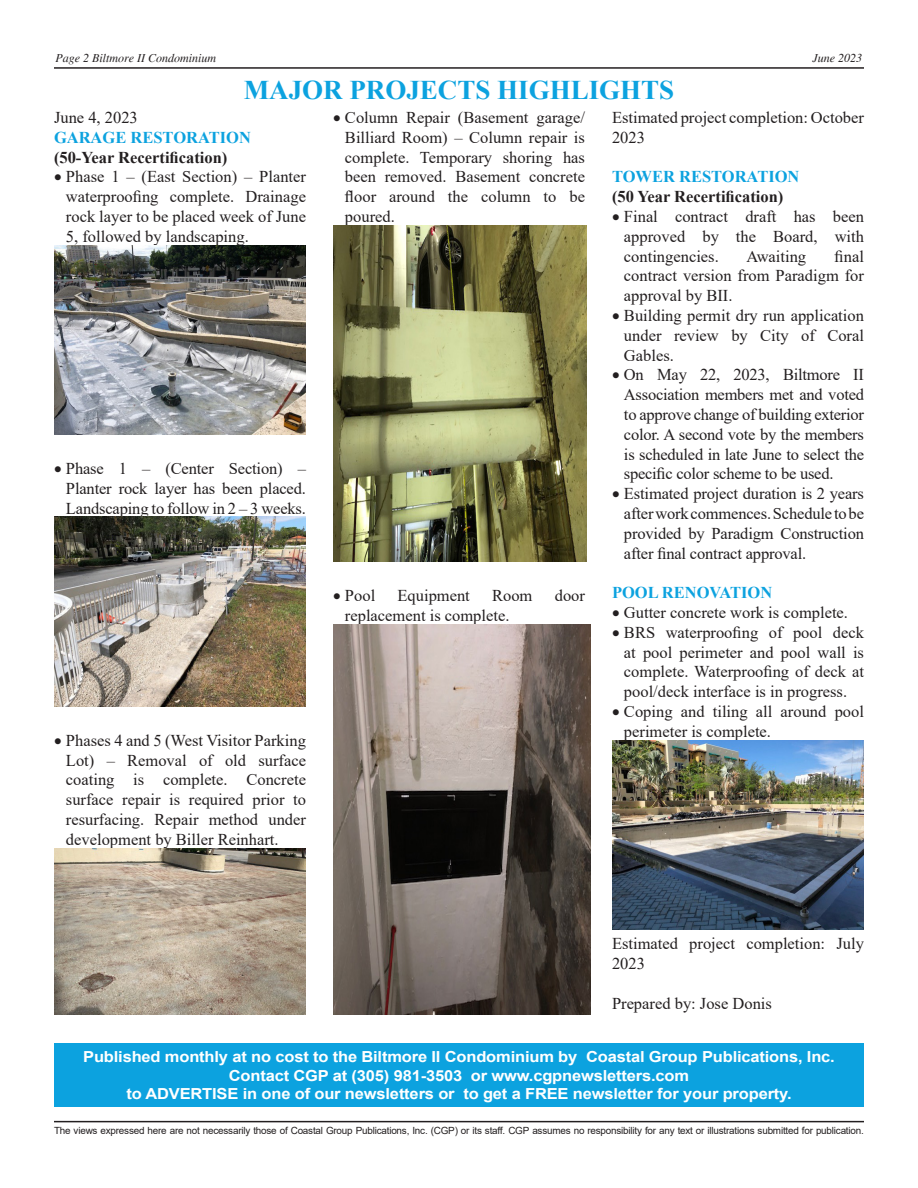
<style>
.page{position:relative;width:918px;height:1188px;background:#fff}
.page>*{position:absolute;margin:0;border:0;box-sizing:border-box;transform-origin:0 0}
.t1{font:700 27px "Times New Roman";color:#0ca2df}
.t2{font:16.5px/19.8px "Times New Roman";color:#231f20;text-align:justify}
.t3{font:700 16.5px "Times New Roman";color:#0ca2df}
.t4{font:700 16.5px "Times New Roman";color:#231f20}
.t5{font:700 15.15px/18.3px "Arial";letter-spacing:-.01em;color:#fff;text-align:center;scale:1.08 1}
.t6{font:italic 12px "Times";color:#231f20}
.t7{font:9.9px "Arial";letter-spacing:-.02em;color:#231f20}
</style>
<div class="page">
<hr style="left:54px;top:67px;width:810px;height:2px;background:#231f20">
<hr style="left:54px;top:1121px;width:810px;height:1px;background:#231f20">
<img style="left:54px;top:245px;width:252px;height:189px">
<img style="left:54px;top:517px;width:252px;height:189px">
<img style="left:54px;top:848px;width:252px;height:166px">
<img style="left:333px;top:225px;width:254px;height:336px">
<img style="left:333px;top:624px;width:257px;height:390px">
<img style="left:612px;top:740px;width:252px;height:189px">
<div style="left:54px;top:1043px;width:810px;height:64px;background:#0ca2df"></div>
<p class="t6" style="left:56px;top:52px;width:162px">Page 2 Biltmore II Condominium</p>
<p class="t6" style="left:812px;top:52px;width:51px">June 2023</p>
<h1 class="t1" style="left:244px;top:70px;width:432px">MAJOR PROJECTS HIGHLIGHTS</h1>
<p class="t2" style="left:54px;top:107px;width:85px">June 4, 2023</p>
<p class="t3" style="left:54px;top:125px;width:198px">GARAGE RESTORATION</p>
<p class="t4" style="left:54px;top:145px;width:175px">(50-Year Recertification)</p>
<p class="t2" style="left:66px;top:166px;width:242px;text-indent:-12px">• Phase 1 – (East Section) – Planter waterproofing complete. Drainage rock layer to be placed week of June 5, followed by landscaping.</p>
<p class="t2" style="left:66px;top:458px;width:242px;text-indent:-12px">• Phase 1 – (Center Section) – Planter rock layer has been placed.<br>Landscaping to follow in 2 – 3 weeks.</p>
<p class="t2" style="left:66px;top:730px;width:242px;text-indent:-12px">• Phases 4 and 5 (West Visitor Parking Lot) – Removal of old surface coating is complete. Concrete surface repair is required prior to resurfacing. Repair method under development by Biller Reinhart.</p>
<p class="t2" style="left:345px;top:107px;width:242px;text-indent:-12px">• Column Repair (Basement garage/ Billiard Room) – Column repair is complete. Temporary shoring has been removed. Basement concrete floor around the column to be poured.</p>
<p class="t2" style="left:333px;top:585px;width:44px">• Pool</p>
<p class="t2" style="left:398px;top:585px;width:74px">Equipment</p>
<p class="t2" style="left:492px;top:585px;width:42px">Room</p>
<p class="t2" style="left:555px;top:585px;width:32px">door</p>
<p class="t2" style="left:345px;top:605px;width:166px">replacement is complete.</p>
<p class="t2" style="left:612px;top:107px;width:254px">Estimated project completion: October<br>2023</p>
<p class="t3" style="left:612px;top:165px;width:189px">TOWER RESTORATION</p>
<p class="t4" style="left:612px;top:185px;width:173px">(50 Year Recertification)</p>
<p class="t2" style="left:624px;top:206px;width:242px;text-indent:-12px">• Final contract draft has been approved by the Board, with contingencies.</p>
<p class="t2" style="left:624px;top:246px;width:242px;text-indent:211px">final contract version from Paradigm for approval by BII.</p>
<p class="t2" style="left:624px;top:305px;width:242px;text-indent:-12px">• Building permit dry run application under review by City of Coral Gables.</p>
<p class="t2" style="left:624px;top:364px;width:242px;text-indent:-12px">• On May 22, 2023, Biltmore II Association members met and voted to approve change of building exterior color. A second vote by the members is scheduled in late June to select the specific color scheme to be used.</p>
<p class="t2" style="left:624px;top:483px;width:242px;text-indent:-12px">• Estimated project duration is 2 years after work commences. Schedule to be provided by Paradigm Construction after final contract approval.</p>
<p class="t3" style="left:612px;top:581px;width:162px">POOL RENOVATION</p>
<p class="t2" style="left:612px;top:602px;width:238px">• Gutter concrete work is complete.</p>
<p class="t2" style="left:624px;top:622px;width:242px;text-indent:-12px">• BRS waterproofing of pool deck at pool perimeter and pool wall is complete. Waterproofing of deck at pool/deck interface is in progress.</p>
<p class="t2" style="left:624px;top:701px;width:242px;text-indent:-12px">• Coping and tiling all around pool perimeter is complete.</p>
<p class="t2" style="left:746px;top:246px;width:61px">Awaiting</p>
<p class="t2" style="left:612px;top:933px;width:254px">Estimated project completion: July<br>2023</p>
<p class="t2" style="left:612px;top:993px;width:161px">Prepared by: Jose Donis</p>
<p class="t5" style="left:83px;top:1048px;width:698px">Published monthly at no cost to the Biltmore II Condominium by Coastal Group Publications, Inc.<br>Contact CGP at (305) 981-3503 or www.cgpnewsletters.com<br>to ADVERTISE in one of our newsletters or to get a FREE newsletter for your property.</p>
<p class="t7" style="left:54px;top:1124px;width:811px">The views expressed here are not necessarily those of Coastal Group Publications, Inc. (CGP) or its staff. CGP assumes no responsibility for any text or illustrations submitted for publication.</p>
</div>
